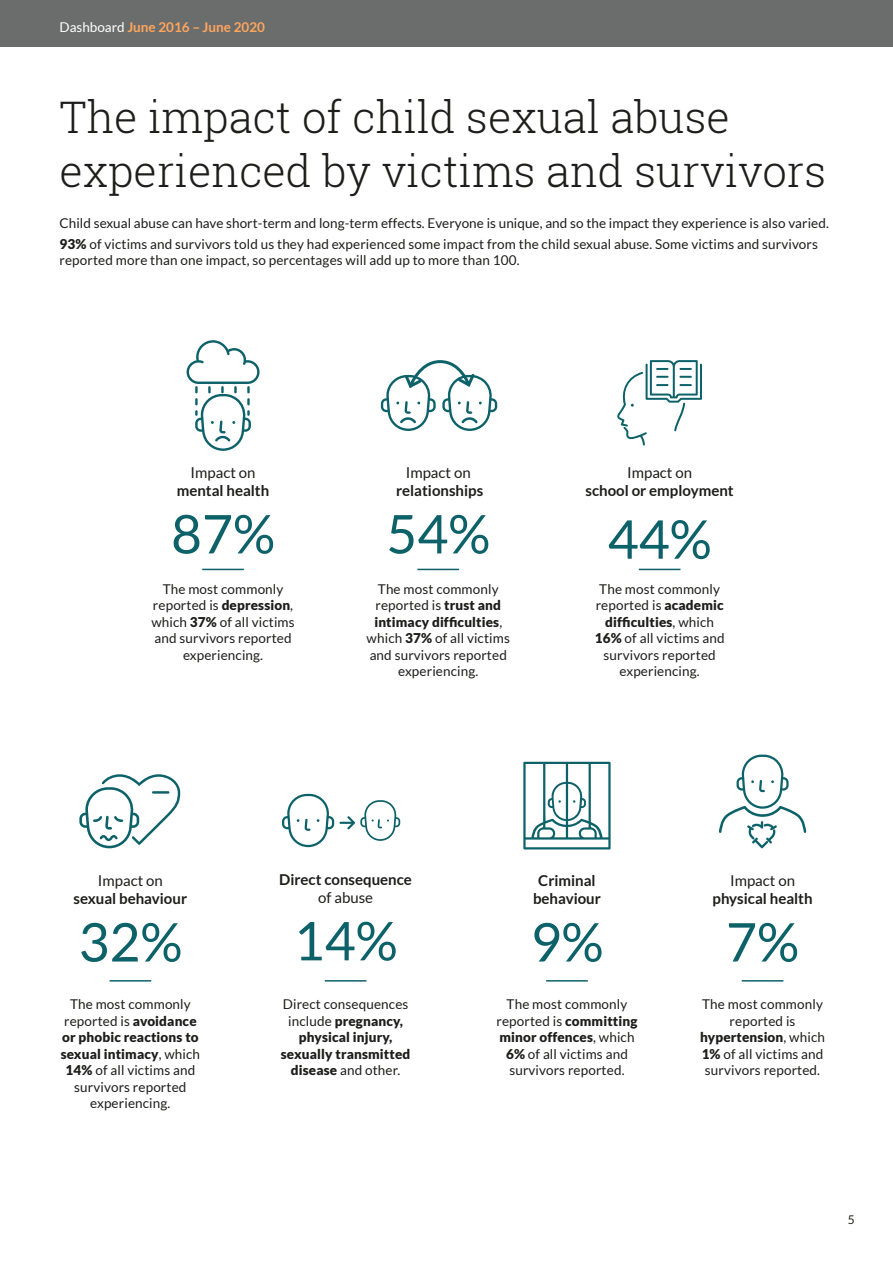
<style>
.page{position:relative;width:893px;height:1263px;background:#fff}
.page>*{position:absolute;margin:0;border:0;box-sizing:border-box;transform-origin:0 0}
.t1{font:53.4px "Lato";color:#0d6269}
.t2{font:300 43.5px/54px "Roboto Slab";color:#1d1d1b}
.t3{font:700 15px/18px "Lato";color:#1d1d1b;text-align:center}
.t4{font:15px "Lato";color:#1d1d1b}
.t5{font:13.5px/16.5px "Lato";letter-spacing:.01em;color:#1d1d1b;text-align:center}
.t6{font:900 13.5px/16.5px "Lato";letter-spacing:.01em;color:#1d1d1b;text-align:center}
.t7{font:700 13.5px "Lato";color:#ffa65c}
.t8{font:12px "Lato";color:#1d1d1b}
.s1{font-weight:400;color:#fff}
.s2{font-weight:900}
.s3{font-weight:400}
</style>
<div class="page">
<svg style="left:282px;top:794px;width:118px;height:53px"></svg>
<svg style="left:523px;top:762px;width:88px;height:87px"></svg>
<svg style="left:79px;top:774px;width:101px;height:74px"></svg>
<hr style="left:152px;top:791px;width:17px;height:3px;background:#0d6269">
<hr style="left:110px;top:980px;width:41px;height:1px;background:#0d6269">
<hr style="left:325px;top:980px;width:41px;height:1px;background:#0d6269">
<hr style="left:546px;top:980px;width:42px;height:1px;background:#0d6269">
<hr style="left:742px;top:980px;width:41px;height:1px;background:#0d6269">
<svg style="left:719px;top:755px;width:87px;height:93px"></svg>
<svg style="left:187px;top:340px;width:73px;height:111px"></svg>
<svg style="left:617px;top:360px;width:85px;height:85px"></svg>
<hr style="left:202px;top:569px;width:42px;height:1px;background:#0d6269">
<hr style="left:417px;top:569px;width:42px;height:1px;background:#0d6269">
<hr style="left:639px;top:569px;width:41px;height:1px;background:#0d6269">
<svg style="left:381px;top:360px;width:116px;height:71px"></svg>
<div style="left:0;top:0;width:893px;height:47px;background:#6b6d6d"></div>
<p class="t7" style="left:60px;top:19px;width:207px"><span class="s1">Dashboard</span> June 2016 – June 2020</p>
<h2 class="t2" style="left:60px;top:89px;width:768px">The impact of child sexual abuse experienced by victims and survivors</h2>
<p class="t5" style="left:60px;top:212px;width:771px;line-height:20.7px;text-align:left">Child sexual abuse can have short-term and long-term effects. Everyone is unique, and so the impact they experience is also varied.<br><span class="s2">93%</span> of victims and survivors told us they had experienced some impact from the child sexual abuse. Some victims and survivors</p>
<p class="t5" style="left:60px;top:252px;width:461px">reported more than one impact, so percentages will add up to more than 100.</p>
<p class="t4" style="left:191px;top:464px;width:66px">Impact on</p>
<p class="t3" style="left:177px;top:481px;width:94px">mental health</p>
<h1 class="t1" style="left:171px;top:504px;width:106px">87%</h1>
<p class="t4" style="left:406px;top:464px;width:66px">Impact on</p>
<p class="t3" style="left:396px;top:481px;width:89px">relationships</p>
<h1 class="t1" style="left:386px;top:504px;width:106px">54%</h1>
<p class="t4" style="left:627px;top:464px;width:66px">Impact on</p>
<p class="t3" style="left:585px;top:481px;width:150px">school or employment</p>
<h1 class="t1" style="left:608px;top:510px;width:106px">44%</h1>
<p class="t5" style="left:151px;top:580px;width:145px">The most commonly reported is <span class="s2">depression</span>, which <span class="s2">37%</span> of all victims and survivors reported experiencing.</p>
<p class="t5" style="left:367px;top:580px;width:145px">The most commonly reported is <span class="s2">trust and intimacy difficulties</span>, which <span class="s2">37%</span> of all victims and survivors reported experiencing.</p>
<p class="t5" style="left:595px;top:580px;width:131px">The most commonly reported is <span class="s2">academic difficulties</span>, which<br><span class="s2">16%</span> of all victims and survivors reported experiencing.</p>
<p class="t4" style="left:98px;top:872px;width:66px">Impact on</p>
<p class="t3" style="left:74px;top:889px;width:115px">sexual behaviour</p>
<h1 class="t1" style="left:78px;top:912px;width:106px">32%</h1>
<p class="t3" style="left:279px;top:870px;width:134px">Direct consequence</p>
<p class="t4" style="left:318px;top:889px;width:56px">of abuse</p>
<h1 class="t1" style="left:294px;top:911px;width:106px">14%</h1>
<p class="t3" style="left:533px;top:871px;width:69px">Criminal behaviour</p>
<h1 class="t1" style="left:530px;top:912px;width:75px">9%</h1>
<p class="t4" style="left:730px;top:872px;width:66px">Impact on</p>
<p class="t3" style="left:712px;top:889px;width:102px">physical health</p>
<h1 class="t1" style="left:726px;top:912px;width:75px">7%</h1>
<p class="t5" style="left:61px;top:996px;width:141px">The most commonly reported is <span class="s2">avoidance or phobic reactions to sexual intimacy</span>, which<br><span class="s2">14%</span> of all victims and survivors reported experiencing.</p>
<p class="t6" style="left:281px;top:996px;width:131px"><span class="s3">Direct consequences include</span> pregnancy, physical injury, sexually transmitted disease <span class="s3">and other.</span></p>
<p class="t5" style="left:496px;top:996px;width:142px">The most commonly reported is <span class="s2">committing minor offences</span>, which<br><span class="s2">6%</span> of all victims and survivors reported.</p>
<p class="t5" style="left:700px;top:996px;width:126px">The most commonly reported is <span class="s2">hypertension</span>, which<br><span class="s2">1%</span> of all victims and survivors reported.</p>
<p class="t8" style="left:848px;top:1213px;width:8px">5</p>
</div>
